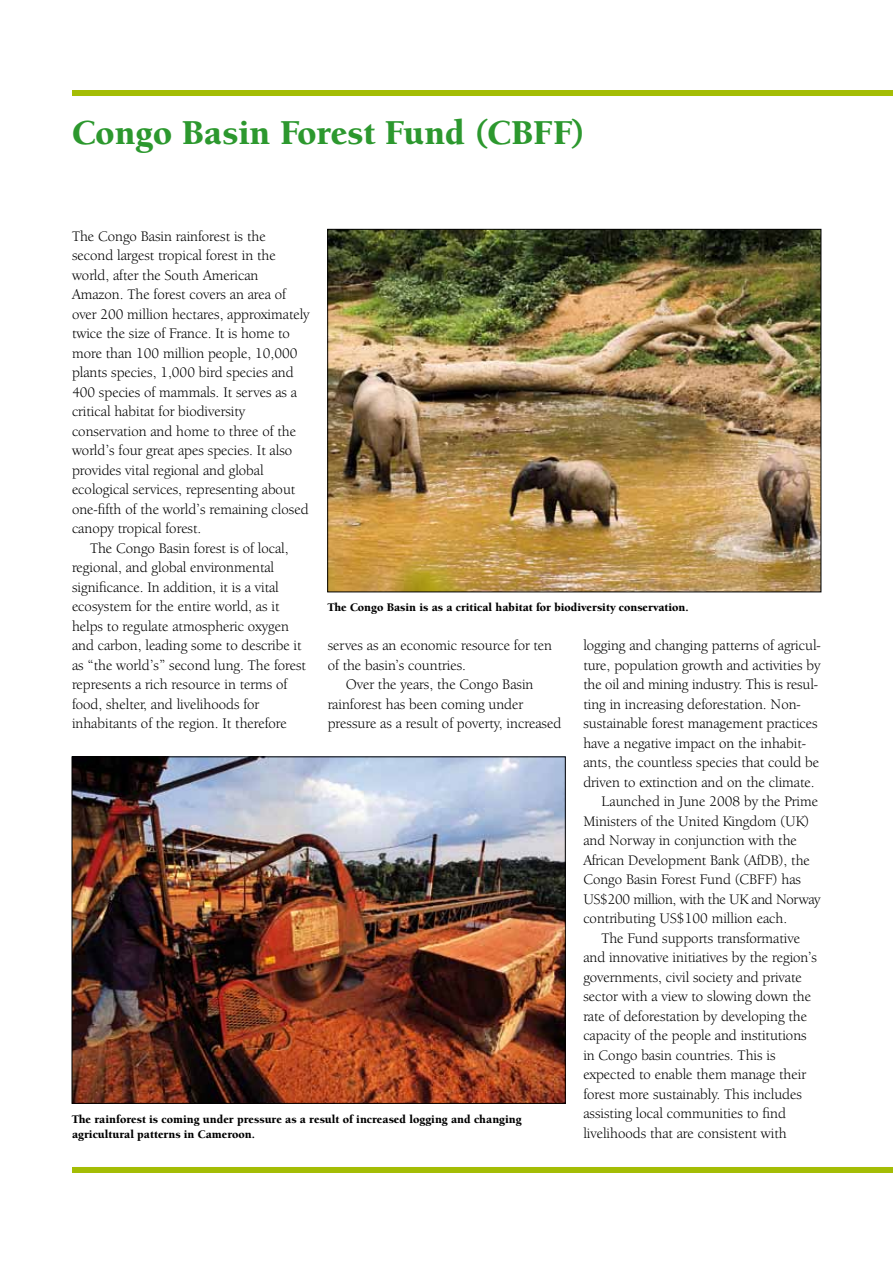
<style>
.page{position:relative;width:893px;height:1263px;background:#fff}
.page>*{position:absolute;margin:0;border:0;box-sizing:border-box;transform-origin:0 0}
.t1{font:900 36px "Berkeley Oldstyle IT Cby BT";color:#2c982e}
.t2{font:15px/19.5px "Berkeley Oldstyle IT Cby BT";color:#000}
.t3{font:15px "Berkeley Oldstyle IT Cby BT";letter-spacing:-.02em;color:#000}
.t4{font:900 12px/15px "Berkeley Oldstyle IT Cby BT";color:#000}
</style>
<div class="page">
<div style="left:72px;top:1167px;width:821px;height:6px;background:#a4bd04"></div>
<div style="left:72px;top:90px;width:821px;height:6px;background:#a4bd04"></div>
<img style="left:329px;top:231px;width:490px;height:359px">
<img style="left:74px;top:758px;width:490px;height:344px">
<h1 class="t1" style="left:72px;top:110px;width:515px">Congo Basin Forest Fund (CBFF)</h1>
<p class="t2" style="left:72px;top:226px;width:239px">The Congo Basin rainforest is the second largest tropical forest in the world, after the South American Amazon. The forest covers an area of over 200 million hectares, approximately twice the size of France. It is home to more than 100 million people, 10,000 plants species, 1,000 bird species and 400 species of mammals. It serves as a critical habitat for biodiversity conservation and home to three of the world’s four great apes species. It also provides vital regional and global ecological services, representing about one-fifth of the world’s remaining closed canopy tropical forest.</p>
<p class="t2" style="left:72px;top:538px;width:236px;text-indent:18px">The Congo Basin forest is of local, regional, and global environmental significance. In addition, it is a vital ecosystem for the entire world, as it helps to regulate atmospheric oxygen and carbon, leading some to describe it as “the world’s” second lung. The forest represents a rich resource in terms of food, shelter, and livelihoods for inhabitants of the region. It therefore</p>
<p class="t4" style="left:328px;top:600px;width:363px">The Congo Basin is as a critical habitat for biodiversity conservation.</p>
<p class="t2" style="left:583px;top:635px;width:239px">logging and changing patterns of agricul-</p>
<p class="t2" style="left:583px;top:655px;width:239px">ture, population growth and activities by</p>
<p class="t2" style="left:583px;top:674px;width:236px">the oil and mining industry. This is resul-</p>
<p class="t2" style="left:583px;top:694px;width:219px">ting in increasing deforestation. Non-</p>
<p class="t2" style="left:583px;top:713px;width:236px">sustainable forest management practices</p>
<p class="t2" style="left:583px;top:733px;width:224px">have a negative impact on the inhabit-</p>
<p class="t2" style="left:583px;top:752px;width:237px">ants, the countless species that could be</p>
<p class="t2" style="left:583px;top:772px;width:233px">driven to extinction and on the climate.</p>
<p class="t2" style="left:601px;top:791px;width:218px">Launched in June 2008 by the Prime</p>
<p class="t2" style="left:583px;top:811px;width:227px">Ministers of the United Kingdom (UK)</p>
<p class="t2" style="left:583px;top:830px;width:215px">and Norway in conjunction with the</p>
<p class="t2" style="left:583px;top:850px;width:228px">African Development Bank (AfDB), the</p>
<p class="t2" style="left:583px;top:869px;width:219px">Congo Basin Forest Fund (CBFF) has</p>
<p class="t3" style="left:583px;top:890px;width:239px">US$200 million, with the UK and Norway</p>
<p class="t2" style="left:583px;top:908px;width:205px">contributing US$100 million each.</p>
<p class="t2" style="left:601px;top:928px;width:200px">The Fund supports transformative</p>
<p class="t2" style="left:583px;top:947px;width:235px">and innovative initiatives by the region’s</p>
<p class="t2" style="left:583px;top:967px;width:220px">governments, civil society and private</p>
<p class="t2" style="left:583px;top:986px;width:229px">sector with a view to slowing down the</p>
<p class="t2" style="left:583px;top:1006px;width:225px">rate of deforestation by developing the</p>
<p class="t2" style="left:583px;top:1025px;width:225px">capacity of the people and institutions</p>
<p class="t2" style="left:583px;top:1045px;width:194px">in Congo basin countries. This is</p>
<p class="t2" style="left:583px;top:1064px;width:224px">expected to enable them manage their</p>
<p class="t2" style="left:583px;top:1084px;width:220px">forest more sustainably. This includes</p>
<p class="t2" style="left:583px;top:1103px;width:204px">assisting local communities to find</p>
<p class="t2" style="left:583px;top:1123px;width:205px">livelihoods that are consistent with</p>
<p class="t2" style="left:328px;top:635px;width:226px">serves as an economic resource for ten of the basin’s countries.</p>
<p class="t2" style="left:328px;top:674px;width:235px;text-indent:18px">Over the years, the Congo Basin rainforest has been coming under pressure as a result of poverty, increased</p>
<p class="t4" style="left:72px;top:1111px;width:451px">The rainforest is coming under pressure as a result of increased logging and changing agricultural patterns in Cameroon.</p>
</div>
